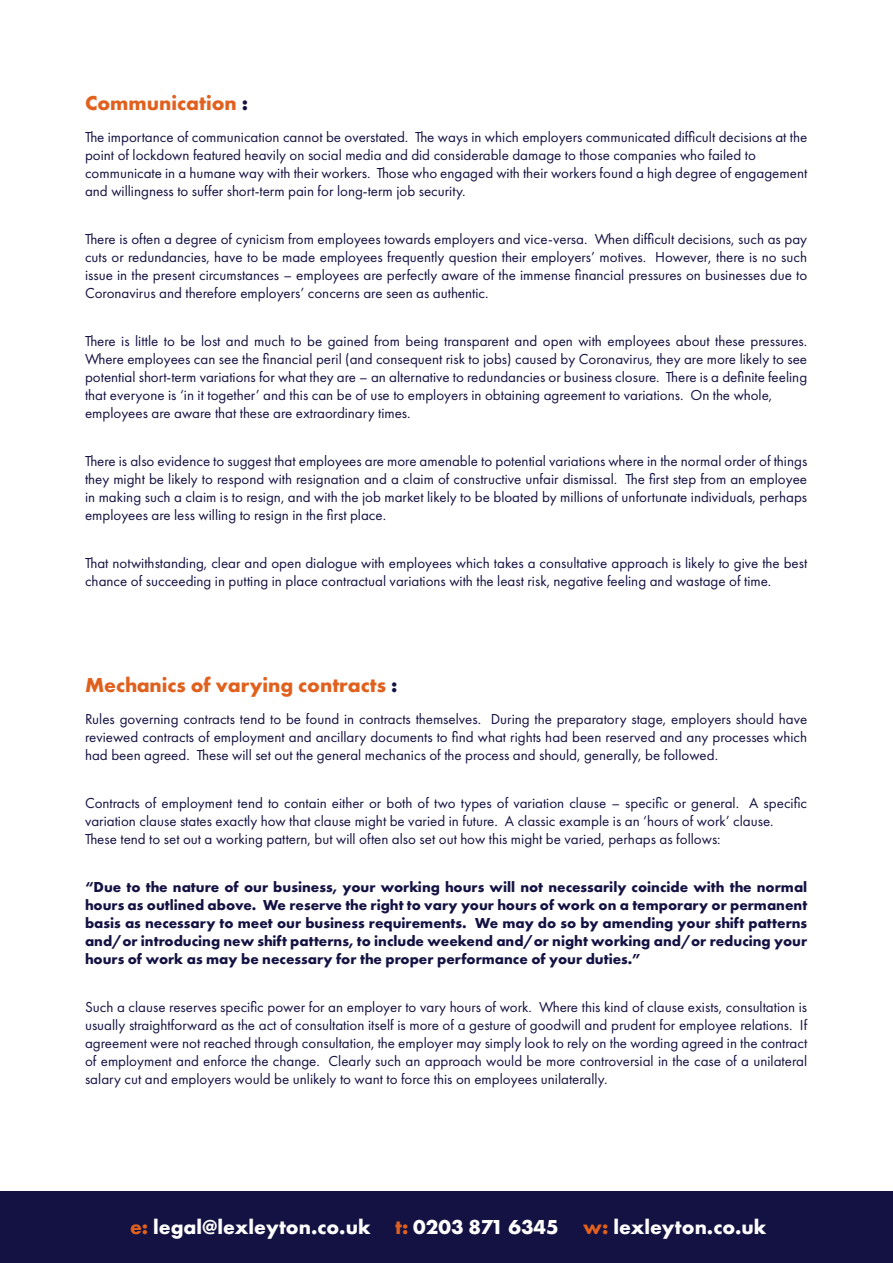
<style>
.page{position:relative;width:893px;height:1263px;background:#fff}
.page>*{position:absolute;margin:0;border:0;box-sizing:border-box;transform-origin:0 0}
.t1{font:700 21px "Futura PT";color:#fff}
.t2{font:700 21px "Futura PT";color:#e1601e}
.t3{font:15px/18px "Futura PT";color:#141242;text-align:justify}
.t4{font:700 15px/18px "Futura PT";color:#141242;text-align:justify}
.s1{color:#141242}
.s2{color:#e1601e}
</style>
<div class="page">
<div style="left:0;top:1191px;width:893px;height:72px;background:#141242"></div>
<p class="t2" style="left:85px;top:89px;width:165px">Communication <span class="s1">:</span></p>
<p class="t3" style="left:85px;top:128px;width:724px">The importance of communication cannot be overstated. The ways in which employers communicated difficult decisions at the point of lockdown featured heavily on social media and did considerable damage to those companies who failed to</p>
<p class="t3" style="left:85px;top:164px;width:724px">communicate in a humane way with their workers. Those who engaged with their workers found a high degree of engagement and willingness to suffer short-term pain for long-term job security.</p>
<p class="t3" style="left:85px;top:230px;width:724px">There is often a degree of cynicism from employees towards employers and vice-versa. When difficult decisions, such as pay cuts or redundancies, have to be made employees frequently question their employers’ motives. However, there is no such issue in the present circumstances – employees are perfectly aware of the immense financial pressures on businesses due to Coronavirus and therefore employers’ concerns are seen as authentic.</p>
<p class="t3" style="left:85px;top:332px;width:724px">There is little to be lost and much to be gained from being transparent and open with employees about these pressures.<br>Where employees can see the financial peril (and consequent risk to jobs) caused by Coronavirus, they are more likely to see potential short-term variations for what they are – an alternative to redundancies or business closure. There is a definite feeling that everyone is ‘in it together’ and this can be of use to employers in obtaining agreement to variations. On the whole,</p>
<p class="t3" style="left:85px;top:404px;width:327px">employees are aware that these are extraordinary times.</p>
<p class="t3" style="left:85px;top:452px;width:724px">There is also evidence to suggest that employees are more amenable to potential variations where in the normal order of things they might be likely to respond with resignation and a claim of constructive unfair dismissal. The first step from an employee in making such a claim is to resign, and with the job market likely to be bloated by millions of unfortunate individuals, perhaps employees are less willing to resign in the first place.</p>
<p class="t3" style="left:85px;top:554px;width:724px">That notwithstanding, clear and open dialogue with employees which takes a consultative approach is likely to give the best chance of succeeding in putting in place contractual variations with the least risk, negative feeling and wastage of time.</p>
<p class="t2" style="left:85px;top:671px;width:314px">Mechanics of varying contracts <span class="s1">:</span></p>
<p class="t3" style="left:85px;top:710px;width:724px">Rules governing contracts tend to be found in contracts themselves. During the preparatory stage, employers should have reviewed contracts of employment and ancillary documents to find what rights had been reserved and any processes which had been agreed. These will set out the general mechanics of the process and should, generally, be followed.</p>
<p class="t3" style="left:85px;top:794px;width:724px">Contracts of employment tend to contain either or both of two types of variation clause – specific or general. A specific variation clause states exactly how that clause might be varied in future. A classic example is an ‘hours of work’ clause.</p>
<p class="t3" style="left:85px;top:830px;width:637px">These tend to set out a working pattern, but will often also set out how this might be varied, perhaps as follows:</p>
<p class="t4" style="left:85px;top:877px;width:724px">“Due to the nature of our business, your working hours will not necessarily coincide with the normal hours as outlined above. We reserve the right to vary your hours of work on a temporary or permanent basis as necessary to meet our business requirements. We may do so by amending your shift patterns and/or introducing new shift patterns, to include weekend and/or night working and/or reducing your hours of work as may be necessary for the proper performance of your duties.”</p>
<p class="t3" style="left:85px;top:998px;width:724px">Such a clause reserves specific power for an employer to vary hours of work. Where this kind of clause exists, consultation is usually straightforward as the act of consultation itself is more of a gesture of goodwill and prudent for employee relations. If agreement were not reached through consultation, the employer may simply look to rely on the wording agreed in the contract of employment and enforce the change. Clearly such an approach would be more controversial in the case of a unilateral salary cut and employers would be unlikely to want to force this on employees unilaterally.</p>
<p class="t1" style="left:130px;top:1213px;width:638px"><span class="s2">e:</span> legal@lexleyton.co.uk <span class="s2">t:</span> 0203 871 6345 <span class="s2">w:</span> lexleyton.co.uk</p>
</div>
